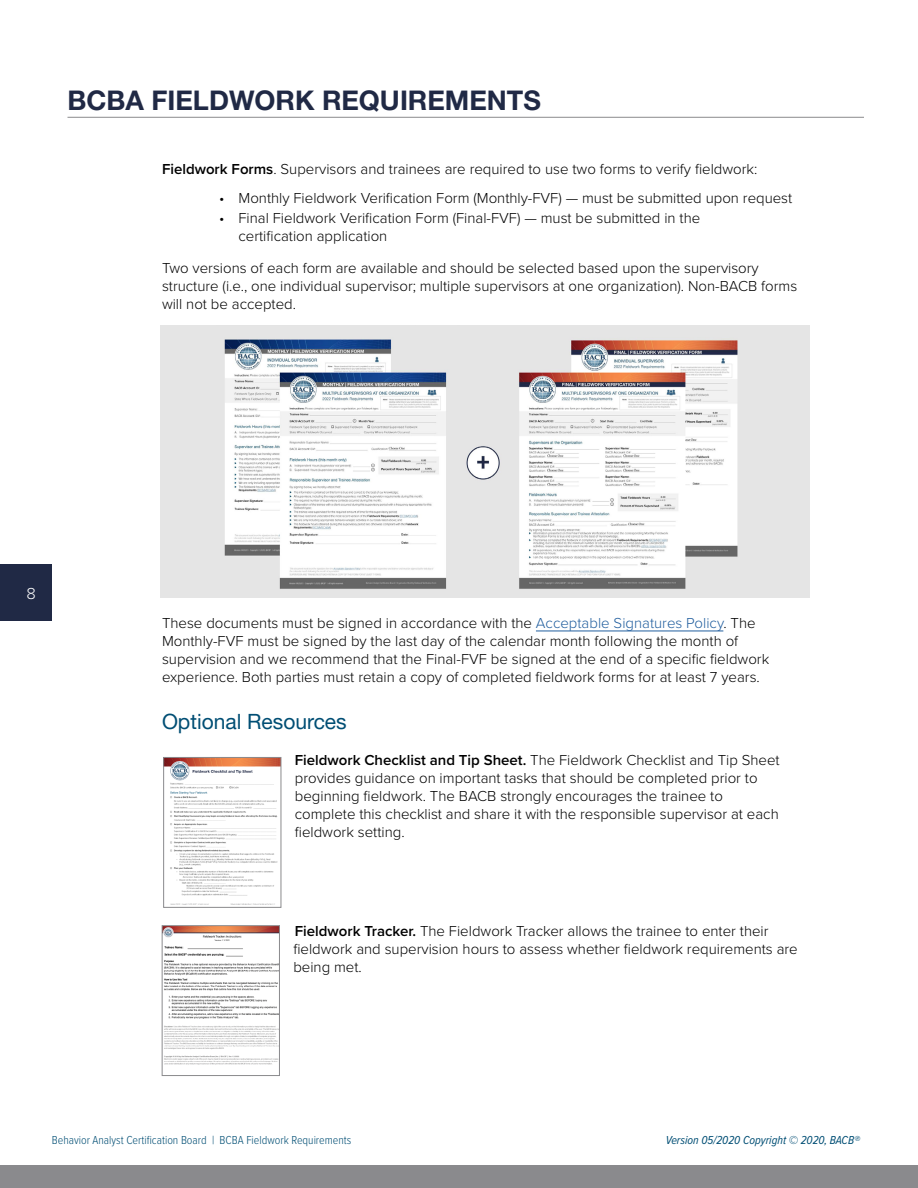
<style>
.page{position:relative;width:918px;height:1188px;background:#fff}
.page>*{position:absolute;margin:0;border:0;box-sizing:border-box;transform-origin:0 0}
.t1{font:700 27px "Helvetica Neue LT Pro";color:#202945}
.t2{font:21px "Helvetica Neue LT Pro";color:#004e74}
.t3{font:300 16.5px "Proxima Nova";color:#fff}
.t4{font:300 15px/18px "Proxima Nova";color:#000}
.t5{font:300 12px "Proxima Nova Cond";color:#004e74}
.t6{font:italic 12px "Proxima Nova Cond";color:#004e74}
.s1{font-weight:600}
.s2{color:#215e9e}
</style>
<div class="page">
<div style="left:0;top:1166px;width:918px;height:22px;background:#8a8a8d"></div>
<hr style="left:68px;top:117px;width:796px;height:1px;background:#8a8a8d">
<div style="left:0;top:565px;width:52px;height:56px;background:#202945"></div>
<hr style="left:536px;top:631px;width:187px;height:1px;background:#215e9e">
<img style="left:164px;top:927px;width:114px;height:138px">
<div style="left:162px;top:925px;width:118px;height:151px;border:1px solid #8a8a8d"></div>
<img style="left:165px;top:759px;width:114px;height:146px">
<div style="left:163px;top:757px;width:118px;height:151px;border:1px solid #8a8a8d"></div>
<div style="left:160px;top:325px;width:650px;height:272px;background:#e5e5e5"></div>
<img style="left:224px;top:339px;width:514px;height:250px">
<h1 class="t1" style="left:68px;top:84px;width:475px">BCBA FIELDWORK REQUIREMENTS</h1>
<p class="t4" style="left:162px;top:159px;width:597px"><span class="s1">Fieldwork Forms</span>. Supervisors and trainees are required to use two forms to verify fieldwork:</p>
<p class="t4" style="left:219px;top:188px;width:575px">• Monthly Fieldwork Verification Form (Monthly-FVF) — must be submitted upon request</p>
<p class="t4" style="left:238px;top:209px;width:463px;text-indent:-20px">• Final Fieldwork Verification Form (Final-FVF) — must be submitted in the certification application</p>
<p class="t4" style="left:162px;top:258px;width:637px">Two versions of each form are available and should be selected based upon the supervisory structure (i.e., one individual supervisor; multiple supervisors at one organization). Non-BACB forms will not be accepted.</p>
<p class="t3" style="left:27px;top:582px;width:11px">8</p>
<p class="t4" style="left:162px;top:614px;width:609px">These documents must be signed in accordance with the <span class="s2">Acceptable Signatures Policy</span>. The Monthly-FVF must be signed by the last day of the calendar month following the month of supervision and we recommend that the Final-FVF be signed at the end of a specific fieldwork experience. Both parties must retain a copy of completed fieldwork forms for at least 7 years.</p>
<h2 class="t2" style="left:162px;top:709px;width:186px">Optional Resources</h2>
<p class="t4" style="left:295px;top:750px;width:486px"><span class="s1">Fieldwork Checklist and Tip Sheet.</span> The Fieldwork Checklist and Tip Sheet provides guidance on important tasks that should be completed prior to beginning fieldwork. The BACB strongly encourages the trainee to complete this checklist and share it with the responsible supervisor at each fieldwork setting.</p>
<p class="t4" style="left:293px;top:921px;width:506px"><span class="s1">Fieldwork Tracker.</span> The Fieldwork Tracker allows the trainee to enter their fieldwork and supervision hours to assess whether fieldwork requirements are being met.</p>
<p class="t5" style="left:52px;top:1131px;width:301px">Behavior Analyst Certification Board | BCBA Fieldwork Requirements</p>
<p class="t6" style="left:666px;top:1131px;width:196px">Version 05/2020 Copyright © 2020, BACB®</p>
</div>
